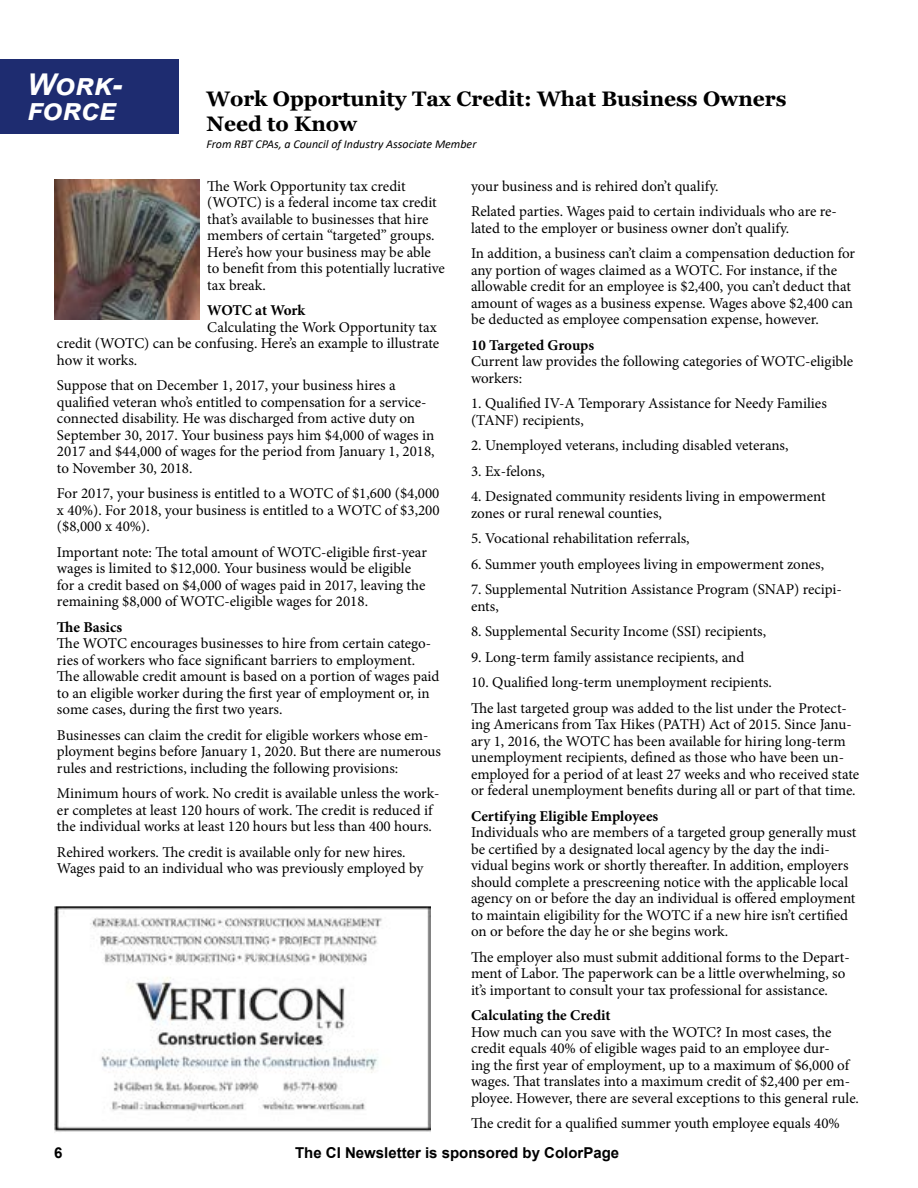
<style>
.page{position:relative;width:918px;height:1188px;background:#fff}
.page>*{position:absolute;margin:0;border:0;box-sizing:border-box;transform-origin:0 0}
.t1{font:italic 700 30px/25.5px "Arial";color:#fff}
.t2{font:700 21px/25.2px "Georgia";color:#000}
.t3{font:15px/16.5px "Minion Pro";color:#000}
.t4{font:700 15px "Minion Pro";color:#000}
.t5{font:700 15px "Arial";color:#000}
.t6{font:700 15px "Minion Pro";letter-spacing:-.02em;color:#000}
.t7{font:italic 12px "Calibri";color:#000}
</style>
<div class="page">
<div style="left:0;top:59px;width:179px;height:75px;background:#1e2c70"></div>
<img style="left:54px;top:180px;width:146px;height:140px">
<img style="left:54px;top:906px;width:376px;height:226px">
<h1 class="t1" style="left:27px;top:72px;width:97px">Work&shy;force</h1>
<h2 class="t2" style="left:206px;top:86px;width:582px">Work Opportunity Tax Credit: What Business Owners<br>Need to Know</h2>
<p class="t7" style="left:206px;top:136px;width:272px">From RBT CPAs, a Council of Industry Associate Member</p>
<p class="t3" style="left:207px;top:178px;width:239px">The Work Opportunity tax credit (WOTC) is a federal income tax credit that’s available to businesses that hire members of certain “targeted” groups.<br>Here’s how your business may be able to benefit from this potentially lucrative tax break.</p>
<p class="t6" style="left:207px;top:300px;width:99px">WOTC at Work</p>
<p class="t3" style="left:57px;top:319px;width:384px;text-indent:150px">Calculating the Work Opportunity tax credit (WOTC) can be confusing. Here’s an example to illustrate how it works.</p>
<p class="t3" style="left:57px;top:377px;width:379px">Suppose that on December 1, 2017, your business hires a qualified veteran who’s entitled to compensation for a service&shy;connected disability. He was discharged from active duty on September 30, 2017. Your business pays him $4,000 of wages in 2017 and $44,000 of wages for the period from January 1, 2018, to November 30, 2018.</p>
<p class="t3" style="left:57px;top:485px;width:384px;text-align:justify">For 2017, your business is entitled to a WOTC of $1,600 ($4,000 x 40%). For 2018, your business is entitled to a WOTC of $3,200 ($8,000 x 40%).</p>
<p class="t3" style="left:57px;top:544px;width:371px">Important note: The total amount of WOTC-eligible first-year wages is limited to $12,000. Your business would be eligible for a credit based on $4,000 of wages paid in 2017, leaving the remaining $8,000 of WOTC-eligible wages for 2018.</p>
<p class="t4" style="left:57px;top:617px;width:67px">The Basics</p>
<p class="t3" style="left:57px;top:635px;width:384px">The WOTC encourages businesses to hire from certain catego&shy;ries of workers who face significant barriers to employment.<br>The allowable credit amount is based on a portion of wages paid to an eligible worker during the first year of employment or, in some cases, during the first two years.</p>
<p class="t3" style="left:57px;top:727px;width:385px">Businesses can claim the credit for eligible workers whose em&shy;ployment begins before January 1, 2020. But there are numerous rules and restrictions, including the following provisions:</p>
<p class="t3" style="left:57px;top:785px;width:384px">Minimum hours of work. No credit is available unless the work&shy;er completes at least 120 hours of work. The credit is reduced if the individual works at least 120 hours but less than 400 hours.</p>
<p class="t3" style="left:57px;top:844px;width:368px">Rehired workers. The credit is available only for new hires.<br>Wages paid to an individual who was previously employed by</p>
<p class="t3" style="left:471px;top:173px;width:367px;line-height:25.5px">your business and is rehired don’t qualify.<br>Related parties. Wages paid to certain individuals who are re-</p>
<p class="t3" style="left:471px;top:215px;width:386px;line-height:25.5px">lated to the employer or business owner don’t qualify.<br>In addition, a business can’t claim a compensation deduction for</p>
<p class="t3" style="left:471px;top:262px;width:384px">any portion of wages claimed as a WOTC. For instance, if the allowable credit for an employee is $2,400, you can’t deduct that amount of wages as a business expense. Wages above $2,400 can be deducted as employee compensation expense, however.</p>
<p class="t4" style="left:471px;top:335px;width:125px">10 Targeted Groups</p>
<p class="t3" style="left:471px;top:353px;width:384px">Current law provides the following categories of WOTC-eligible workers:</p>
<p class="t3" style="left:471px;top:395px;width:357px">1. Qualified IV-A Temporary Assistance for Needy Families (TANF) recipients,</p>
<p class="t3" style="left:471px;top:437px;width:319px">2. Unemployed veterans, including disabled veterans,</p>
<p class="t3" style="left:471px;top:463px;width:75px">3. Ex-felons,</p>
<p class="t3" style="left:471px;top:488px;width:356px">4. Designated community residents living in empowerment zones or rural renewal counties,</p>
<p class="t3" style="left:471px;top:530px;width:220px">5. Vocational rehabilitation referrals,</p>
<p class="t3" style="left:471px;top:556px;width:355px">6. Summer youth employees living in empowerment zones,</p>
<p class="t3" style="left:471px;top:581px;width:372px">7. Supplemental Nutrition Assistance Program (SNAP) recipi&shy;ents,</p>
<p class="t3" style="left:471px;top:623px;width:297px">8. Supplemental Security Income (SSI) recipients,</p>
<p class="t3" style="left:471px;top:649px;width:275px">9. Long-term family assistance recipients, and</p>
<p class="t3" style="left:471px;top:670px;width:377px;line-height:25.5px">10. Qualified long-term unemployment recipients.<br>The last targeted group was added to the list under the Protect-</p>
<p class="t3" style="left:471px;top:716px;width:390px">ing Americans from Tax Hikes (PATH) Act of 2015. Since Janu&shy;ary 1, 2016, the WOTC has been available for hiring long-term unemployment recipients, defined as those who have been un&shy;employed for a period of at least 27 weeks and who received state or federal unemployment benefits during all or part of that time.</p>
<p class="t4" style="left:471px;top:806px;width:189px">Certifying Eligible Employees</p>
<p class="t3" style="left:471px;top:824px;width:387px">Individuals who are members of a targeted group generally must be certified by a designated local agency by the day the indi&shy;vidual begins work or shortly thereafter. In addition, employers should complete a prescreening notice with the applicable local agency on or before the day an individual is offered employment to maintain eligibility for the WOTC if a new hire isn’t certified on or before the day he or she begins work.</p>
<p class="t3" style="left:471px;top:949px;width:380px">The employer also must submit additional forms to the Depart&shy;ment of Labor. The paperwork can be a little overwhelming, so it’s important to consult your tax professional for assistance.</p>
<p class="t4" style="left:471px;top:1005px;width:141px">Calculating the Credit</p>
<p class="t3" style="left:471px;top:1024px;width:390px">How much can you save with the WOTC? In most cases, the credit equals 40% of eligible wages paid to an employee dur-<br>ing the first year of employment, up to a maximum of $6,000 of wages. That translates into a maximum credit of $2,400 per em&shy;ployee. However, there are several exceptions to this general rule.</p>
<p class="t3" style="left:471px;top:1115px;width:370px">The credit for a qualified summer youth employee equals 40%</p>
<p class="t5" style="left:54px;top:1143px;width:10px">6</p>
<p class="t5" style="left:295px;top:1143px;width:326px">The CI Newsletter is sponsored by ColorPage</p>
</div>
